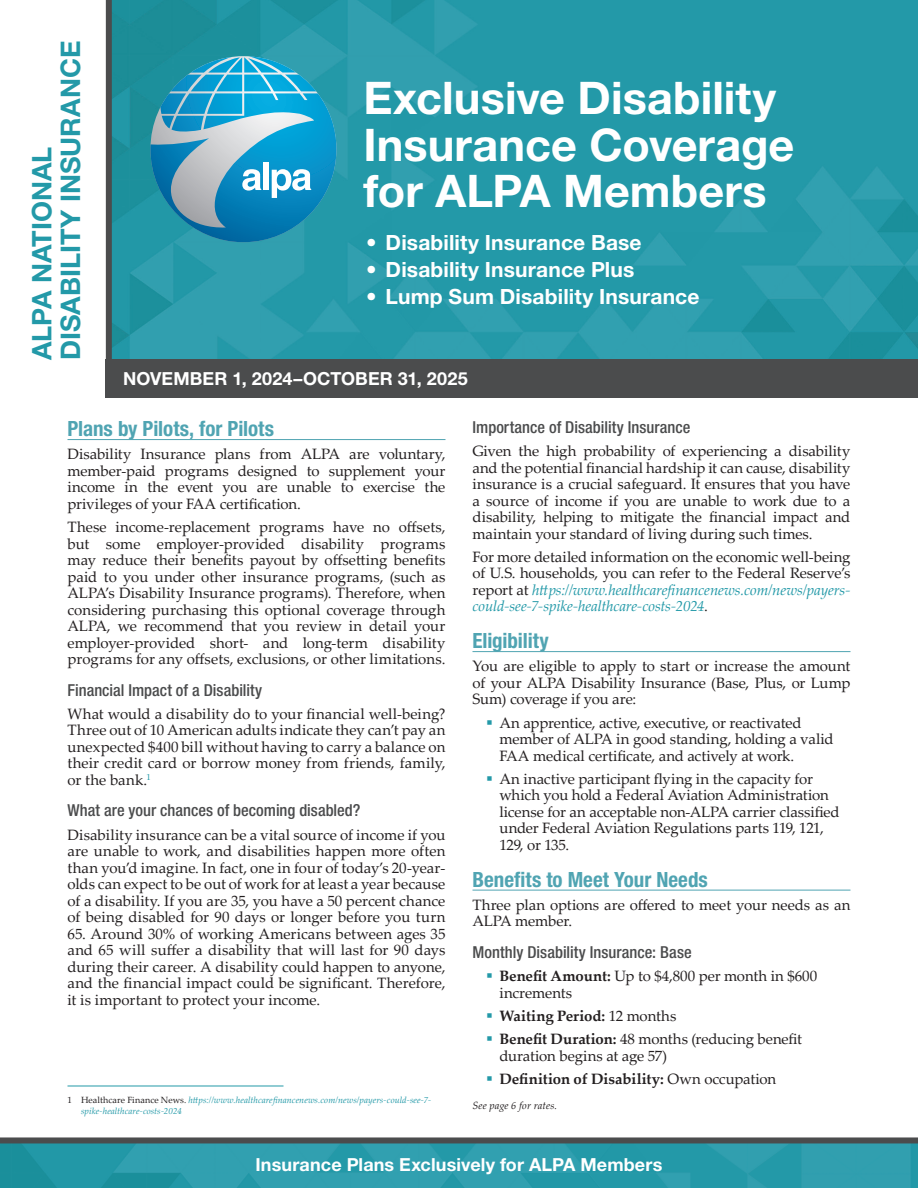
<style>
.page{position:relative;width:918px;height:1188px;background:#fff}
.page>*{position:absolute;margin:0;border:0;box-sizing:border-box;transform-origin:0 0}
.t1{font:700 45px/46.5px "Helvetica Neue LT Std";color:#fff}
.t2{font:700 27px/28.5px "Helvetica Neue LT Std";color:#2399a8}
.Header_bullets{font:700 21px "Helvetica Neue LT Std";letter-spacing:.005em;color:#fff}
.Headline{font:700 condensed 21px "Helvetica Neue LT Std";color:#50a4b2}
.Plan_year{font:700 18px "Helvetica Neue LT Std";letter-spacing:.005em;color:#fff}
.Subhead_1{font:500 condensed 16.5px "Helvetica Neue LT Std";color:#4b4c4d}
.Body_text{font:15px/16.5px "Palatino Linotype";letter-spacing:-.005em;color:#231f20;text-align:justify}
.t3{font:700 15px "Palatino Linotype";letter-spacing:-.005em;color:#231f20}
.Note{font:italic 10.5px "Palatino Linotype";letter-spacing:.01em;color:#231f20}
.Footnote{font:italic 9px/10.5px "Palatino Linotype";letter-spacing:.005em;color:#2399a8}
.s1{font-style:normal;color:#231f20}
.s2{font-style:italic;color:#2399a8}
.s3{font-weight:700}
.s4{font-weight:400}
</style>
<div class="page">
<img style="left:0;top:1143px;width:918px;height:45px">
<div style="left:0;top:1137px;width:918px;height:6px;background:#4b4c4d"></div>
<img style="left:112px;top:0;width:806px;height:359px">
<svg style="left:150px;top:56px;width:186px;height:186px;background:#40a2c2"></svg>
<div style="left:264px;top:163px;width:5px;height:27px;background:#fff"></div>
<div style="left:106px;top:0;width:6px;height:397px;background:#4b4c4d"></div>
<hr style="left:68px;top:439px;width:378px;height:1px;background:#50a4b2">
<hr style="left:68px;top:1086px;width:216px;height:1px;background:#2399a8">
<hr style="left:472px;top:651px;width:378px;height:1px;background:#50a4b2">
<hr style="left:472px;top:890px;width:378px;height:1px;background:#50a4b2">
<div style="left:106px;top:359px;width:812px;height:38px;background:#4b4c4d"></div>
<p class="t2" style="left:27px;top:360px;width:321px;rotate:-90deg">ALPA NATIONAL<br>DISABILITY INSURANCE</p>
<p class="t1" style="left:363px;top:74px;width:433px">Exclusive Disability<br>Insurance Coverage for ALPA Members</p>
<p class="Header_bullets" style="left:366px;top:230px;width:277px">• Disability Insurance Base</p>
<p class="Header_bullets" style="left:366px;top:257px;width:270px">• Disability Insurance Plus</p>
<p class="Header_bullets" style="left:366px;top:284px;width:335px">• Lump Sum Disability Insurance</p>
<p class="Plan_year" style="left:123px;top:368px;width:346px">NOVEMBER 1, 2024–OCTOBER 31, 2025</p>
<p class="Headline" style="left:68px;top:416px;width:208px">Plans by Pilots, for Pilots</p>
<p class="Body_text" style="left:68px;top:446px;width:380px">Disability Insurance plans from ALPA are voluntary, member-paid programs designed to supplement your income in the event you are unable to exercise the privileges of your FAA certification.</p>
<p class="Body_text" style="left:68px;top:518px;width:380px">These income-replacement programs have no offsets, but some employer-provided disability programs may reduce their benefits payout by offsetting benefits paid to you under other insurance programs, (such as ALPA’s Disability Insurance programs). Therefore, when considering purchasing this optional coverage through ALPA, we recommend that you review in detail your employer-provided short- and long-term disability programs for any offsets, exclusions, or other limitations.</p>
<p class="Subhead_1" style="left:68px;top:680px;width:196px">Financial Impact of a Disability</p>
<p class="Body_text" style="left:68px;top:705px;width:380px">What would a disability do to your financial well-being?<br>Three out of 10 American adults indicate they can’t pay an unexpected $400 bill without having to carry a balance on their credit card or borrow money from friends, family, or the bank.<sup>1</sup></p>
<p class="Subhead_1" style="left:68px;top:801px;width:294px">What are your chances of becoming disabled?</p>
<p class="Body_text" style="left:68px;top:826px;width:380px">Disability insurance can be a vital source of income if you are unable to work, and disabilities happen more often than you’d imagine. In fact, one in four of today’s 20-year&shy;olds can expect to be out of work for at least a year because of a disability. If you are 35, you have a 50 percent chance of being disabled for 90 days or longer before you turn</p>
<p class="Body_text" style="left:68px;top:925px;width:380px">65. Around 30% of working Americans between ages 35 and 65 will suffer a disability that will last for 90 days during their career. A disability could happen to anyone, and the financial impact could be significant. Therefore, it is important to protect your income.</p>
<p class="Footnote" style="left:81px;top:1095px;width:352px;text-indent:-14px"><span class="s1">1 Healthcare Finance News.</span> https://www.healthcarefinancenews.com/news/payers-could-see-7- spike-healthcare-costs-2024</p>
<p class="Subhead_1" style="left:472px;top:417px;width:219px">Importance of Disability Insurance</p>
<p class="Body_text" style="left:472px;top:442px;width:380px">Given the high probability of experiencing a disability and the potential financial hardship it can cause, disability insurance is a crucial safeguard. It ensures that you have a source of income if you are unable to work due to a disability, helping to mitigate the financial impact and maintain your standard of living during such times.</p>
<p class="Body_text" style="left:472px;top:548px;width:380px">For more detailed information on the economic well-being of U.S. households, you can refer to the Federal Reserve’s report at <span class="s2">https://www.healthcarefinancenews.com/news/payers&shy;could-see-7-spike-healthcare-costs-2024</span>.</p>
<p class="Headline" style="left:472px;top:628px;width:78px">Eligibility</p>
<p class="Body_text" style="left:472px;top:658px;width:380px">You are eligible to apply to start or increase the amount of your ALPA Disability Insurance (Base, Plus, or Lump Sum) coverage if you are:</p>
<p class="Body_text" style="left:500px;top:714px;width:336px;text-align:left">An apprentice, active, executive, or reactivated member of ALPA in good standing, holding a valid<br>FAA medical certificate, and actively at work.</p>
<p class="Body_text" style="left:500px;top:770px;width:342px;text-align:left">An inactive participant flying in the capacity for which you hold a Federal Aviation Administration license for an acceptable non-ALPA carrier classified under Federal Aviation Regulations parts 119, 121, 129, or 135.</p>
<p class="Headline" style="left:472px;top:867px;width:237px">Benefits to Meet Your Needs</p>
<p class="Body_text" style="left:472px;top:896px;width:380px">Three plan options are offered to meet your needs as an<br>ALPA member.</p>
<p class="Subhead_1" style="left:472px;top:942px;width:221px">Monthly Disability Insurance: Base</p>
<p class="Body_text" style="left:500px;top:967px;width:319px"><span class="s3">Benefit Amount:</span> Up to $4,800 per month in $600 increments</p>
<p class="t3" style="left:500px;top:1005px;width:178px">Waiting Period: <span class="s4">12 months</span></p>
<p class="Body_text" style="left:500px;top:1030px;width:304px"><span class="s3">Benefit Duration:</span> 48 months (reducing benefit duration begins at age 57)</p>
<p class="t3" style="left:500px;top:1068px;width:278px">Definition of Disability: <span class="s4">Own occupation</span></p>
<p class="Note" style="left:472px;top:1098px;width:86px">See page 6 for rates.</p>
<p class="Plan_year" style="left:256px;top:1153px;width:408px">Insurance Plans Exclusively for ALPA Members</p>
</div>
